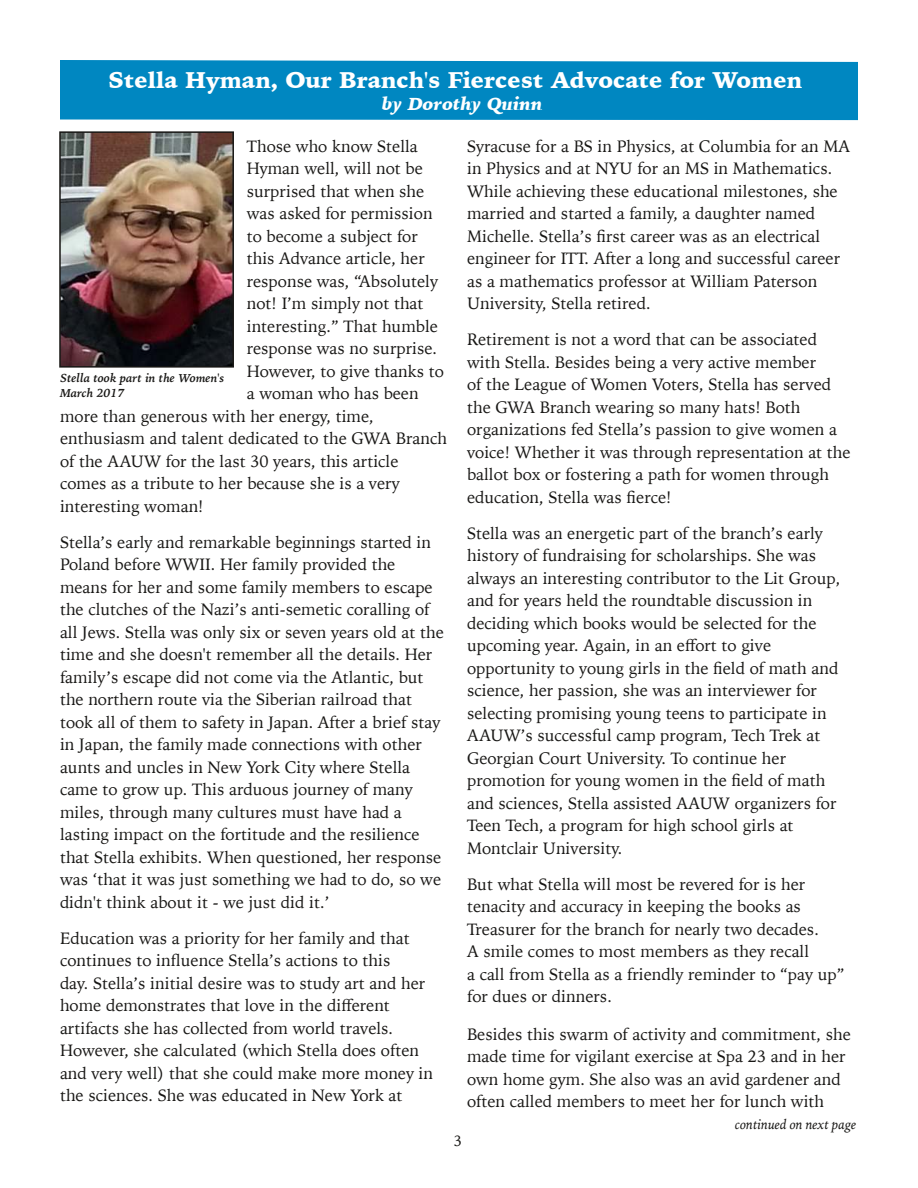
<style>
.page{position:relative;width:918px;height:1188px;background:#fff}
.page>*{position:absolute;margin:0;border:0;box-sizing:border-box;transform-origin:0 0}
.t1{font:900 22.5px "Iowan Old Style";color:#fff}
.t2{font:italic 900 18px "Iowan Old Style";color:#fff}
.t3{font:16.5px/22.5px "Iowan Old Style";color:#181715}
.t4{font:15px "Iowan Old Style";color:#181715}
.t5{font:italic 13.5px "Iowan Old Style";color:#181715}
.t6{font:italic 700 12px/15px "Iowan Old Style";color:#181715}
</style>
<div class="page">
<div style="left:60px;top:60px;width:798px;height:60px;background:#0087c1"></div>
<img style="left:62px;top:134px;width:169px;height:231px">
<div style="left:59px;top:131px;width:175px;height:237px;border:2px solid #181715"></div>
<h1 class="t1" style="left:108px;top:71px;width:695px">Stella Hyman, Our Branch's Fiercest Advocate for Women</h1>
<p class="t2" style="left:382px;top:92px;width:162px">by Dorothy Quinn</p>
<p class="t3" style="left:247px;top:134px;width:173px">Those who know Stella</p>
<p class="t3" style="left:247px;top:157px;width:178px">Hyman well, will not be</p>
<p class="t3" style="left:247px;top:179px;width:179px">surprised that when she</p>
<p class="t3" style="left:247px;top:202px;width:187px">was asked for permission</p>
<p class="t3" style="left:247px;top:224px;width:173px">to become a subject for</p>
<p class="t3" style="left:247px;top:247px;width:180px">this Advance article, her</p>
<p class="t3" style="left:247px;top:269px;width:193px">response was, “Absolutely</p>
<p class="t3" style="left:247px;top:292px;width:178px">not! I’m simply not that</p>
<p class="t3" style="left:247px;top:314px;width:193px">interesting.” That humble</p>
<p class="t3" style="left:247px;top:337px;width:192px">response was no surprise.</p>
<p class="t3" style="left:247px;top:359px;width:199px">However, to give thanks to</p>
<p class="t3" style="left:247px;top:382px;width:173px">a woman who has been</p>
<p class="t3" style="left:60px;top:404px;width:315px">more than generous with her energy, time,</p>
<p class="t3" style="left:60px;top:427px;width:389px">enthusiasm and talent dedicated to the GWA Branch</p>
<p class="t3" style="left:60px;top:449px;width:340px">of the AAUW for the last 30 years, this article</p>
<p class="t3" style="left:60px;top:472px;width:341px">comes as a tribute to her because she is a very</p>
<p class="t3" style="left:60px;top:494px;width:145px">interesting woman!</p>
<p class="t3" style="left:60px;top:530px;width:385px">Stella’s early and remarkable beginnings started in Poland before WWII. Her family provided the means for her and some family members to escape the clutches of the Nazi’s anti-semetic coralling of all Jews. Stella was only six or seven years old at the time and she doesn't remember all the details. Her family’s escape did not come via the Atlantic, but the northern route via the Siberian railroad that took all of them to safety in Japan. After a brief stay in Japan, the family made connections with other aunts and uncles in New York City where Stella came to grow up. This arduous journey of many miles, through many cultures must have had a lasting impact on the fortitude and the resilience that Stella exhibits. When questioned, her response was ‘that it was just something we had to do, so we didn't think about it - we just did it.’</p>
<p class="t3" style="left:60px;top:926px;width:375px">Education was a priority for her family and that continues to influence Stella’s actions to this<br>day. Stella’s initial desire was to study art and her home demonstrates that love in the different artifacts she has collected from world travels.<br>However, she calculated (which Stella does often and very well) that she could make more money in the sciences. She was educated in New York at</p>
<p class="t3" style="left:467px;top:134px;width:385px">Syracuse for a BS in Physics, at Columbia for an MA in Physics and at NYU for an MS in Mathematics.<br>While achieving these educational milestones, she married and started a family, a daughter named Michelle. Stella’s first career was as an electrical engineer for ITT. After a long and successful career as a mathematics professor at William Paterson University, Stella retired.</p>
<p class="t3" style="left:467px;top:328px;width:385px">Retirement is not a word that can be associated with Stella. Besides being a very active member<br>of the League of Women Voters, Stella has served the GWA Branch wearing so many hats! Both organizations fed Stella’s passion to give women a voice! Whether it was through representation at the ballot box or fostering a path for women through education, Stella was fierce!</p>
<p class="t3" style="left:467px;top:521px;width:375px">Stella was an energetic part of the branch’s early history of fundraising for scholarships. She was always an interesting contributor to the Lit Group, and for years held the roundtable discussion in deciding which books would be selected for the upcoming year. Again, in an effort to give opportunity to young girls in the field of math and science, her passion, she was an interviewer for selecting promising young teens to participate in AAUW’s successful camp program, Tech Trek at Georgian Court University. To continue her promotion for young women in the field of math and sciences, Stella assisted AAUW organizers for Teen Tech, a program for high school girls at Montclair University.</p>
<p class="t3" style="left:467px;top:872px;width:379px">But what Stella will most be revered for is her tenacity and accuracy in keeping the books as Treasurer for the branch for nearly two decades.<br>A smile comes to most members as they recall<br>a call from Stella as a friendly reminder to “pay up” for dues or dinners.</p>
<p class="t3" style="left:467px;top:1022px;width:385px">Besides this swarm of activity and commitment, she made time for vigilant exercise at Spa 23 and in her own home gym. She also was an avid gardener and often called members to meet her for lunch with</p>
<p class="t6" style="left:60px;top:370px;width:166px">Stella took part in the Women's<br>March 2017</p>
<p class="t4" style="left:454px;top:1127px;width:10px">3</p>
<p class="t5" style="left:735px;top:1113px;width:123px">continued on next page</p>
</div>
